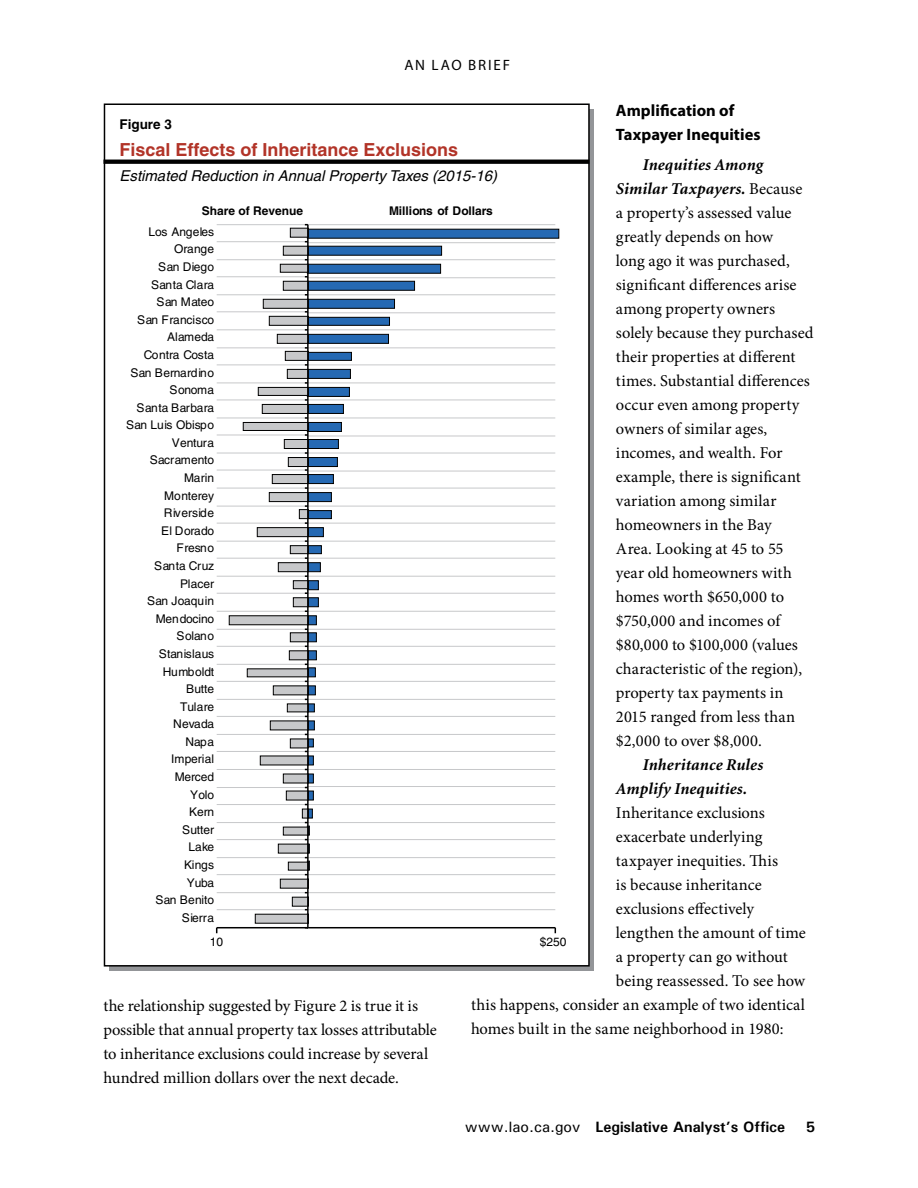
<style>
.page{position:relative;width:918px;height:1188px;background:#fff}
.page>*{position:absolute;margin:0;border:0;box-sizing:border-box;transform-origin:0 0}
.t1{font:700 18px "Helvetica";color:#b23428}
.t2{font:16.5px/24px "Minion Pro";color:#000}
.t3{font:italic 700 16.5px/24px "Minion";letter-spacing:.005em;color:#000}
.t4{font:700 16.5px/24px "Myriad Pro";color:#000}
.t5{font:italic 15px "Helvetica";color:#000}
.t6{font:700 15px "Univers";color:#000}
.t7{font:15px "Myriad Pro";letter-spacing:.12em;color:#000}
.t8{font:700 13.5px "Helvetica";color:#000}
.t9{font:12px "Helvetica";color:#010101}
.t10{font:700 12px "Helvetica";color:#010101}
.t11{font:12px "Helvetica";letter-spacing:.02em;color:#010101}
.t12{font:12px "Helvetica";letter-spacing:-.025em;color:#010101}
.s1{font-family:"Minion Pro";font-weight:400;font-style:normal}
.s2{font-weight:500}
</style>
<div class="page">
<svg style="left:104px;top:160px;width:485px;height:4px;background:#090909"></svg>
<hr style="left:307px;top:224px;width:248px;height:1px;background:#c7c8ca">
<svg style="left:309px;top:228px;width:251px;height:683px"></svg>
<hr style="left:307px;top:927px;width:248px;height:1px;background:#000">
<hr style="left:217px;top:224px;width:91px;height:1px;background:#c7c8ca">
<hr style="left:217px;top:241px;width:91px;height:1px;background:#c7c8ca">
<hr style="left:217px;top:259px;width:91px;height:1px;background:#c7c8ca">
<hr style="left:217px;top:277px;width:91px;height:1px;background:#c7c8ca">
<hr style="left:217px;top:295px;width:91px;height:1px;background:#c7c8ca">
<hr style="left:217px;top:312px;width:91px;height:1px;background:#c7c8ca">
<hr style="left:217px;top:330px;width:91px;height:1px;background:#c7c8ca">
<hr style="left:217px;top:348px;width:91px;height:1px;background:#c7c8ca">
<hr style="left:217px;top:365px;width:91px;height:1px;background:#c7c8ca">
<hr style="left:217px;top:383px;width:91px;height:1px;background:#c7c8ca">
<hr style="left:217px;top:400px;width:91px;height:1px;background:#c7c8ca">
<hr style="left:217px;top:418px;width:91px;height:1px;background:#c7c8ca">
<hr style="left:217px;top:435px;width:91px;height:1px;background:#c7c8ca">
<hr style="left:217px;top:453px;width:91px;height:1px;background:#c7c8ca">
<hr style="left:217px;top:470px;width:91px;height:1px;background:#c7c8ca">
<hr style="left:217px;top:488px;width:91px;height:1px;background:#c7c8ca">
<hr style="left:217px;top:506px;width:91px;height:1px;background:#c7c8ca">
<hr style="left:217px;top:523px;width:91px;height:1px;background:#c7c8ca">
<hr style="left:217px;top:541px;width:91px;height:1px;background:#c7c8ca">
<hr style="left:217px;top:558px;width:91px;height:1px;background:#c7c8ca">
<hr style="left:217px;top:576px;width:91px;height:1px;background:#c7c8ca">
<hr style="left:217px;top:593px;width:91px;height:1px;background:#c7c8ca">
<hr style="left:217px;top:611px;width:91px;height:1px;background:#c7c8ca">
<hr style="left:217px;top:629px;width:91px;height:1px;background:#c7c8ca">
<hr style="left:217px;top:646px;width:91px;height:1px;background:#c7c8ca">
<hr style="left:217px;top:664px;width:91px;height:1px;background:#c7c8ca">
<hr style="left:217px;top:681px;width:91px;height:1px;background:#c7c8ca">
<hr style="left:217px;top:699px;width:91px;height:1px;background:#c7c8ca">
<hr style="left:217px;top:716px;width:91px;height:1px;background:#c7c8ca">
<hr style="left:217px;top:734px;width:91px;height:1px;background:#c7c8ca">
<hr style="left:217px;top:751px;width:91px;height:1px;background:#c7c8ca">
<hr style="left:217px;top:769px;width:91px;height:1px;background:#c7c8ca">
<hr style="left:217px;top:787px;width:91px;height:1px;background:#c7c8ca">
<hr style="left:217px;top:804px;width:91px;height:1px;background:#c7c8ca">
<hr style="left:217px;top:822px;width:91px;height:1px;background:#c7c8ca">
<hr style="left:217px;top:839px;width:91px;height:1px;background:#c7c8ca">
<hr style="left:217px;top:857px;width:91px;height:1px;background:#c7c8ca">
<hr style="left:217px;top:874px;width:91px;height:1px;background:#c7c8ca">
<hr style="left:217px;top:892px;width:91px;height:1px;background:#c7c8ca">
<hr style="left:217px;top:909px;width:91px;height:1px;background:#c7c8ca">
<svg style="left:228px;top:227px;width:79px;height:697px"></svg>
<hr style="left:217px;top:927px;width:91px;height:1px;background:#000">
<hr style="left:307px;top:225px;width:2px;height:703px;background:#000">
<p class="t7" style="left:404px;top:55px;width:107px">AN LAO BRIEF</p>
<p class="t4" style="left:616px;top:98px;width:146px">Amplification of<br>Taxpayer Inequities</p>
<p class="t3" style="left:616px;top:153px;width:188px;text-indent:27px">Inequities Among<br>Similar Taxpayers. <span class="s1">Because</span></p>
<p class="t2" style="left:616px;top:201px;width:199px">a property’s assessed value greatly depends on how<br>long ago it was purchased, significant differences arise among property owners solely because they purchased their properties at different times. Substantial differences occur even among property owners of similar ages, incomes, and wealth. For example, there is significant variation among similar homeowners in the Bay<br>Area. Looking at 45 to 55 year old homeowners with homes worth $650,000 to $750,000 and incomes of $80,000 to $100,000 (values characteristic of the region), property tax payments in<br>2015 ranged from less than $2,000 to over $8,000.</p>
<p class="t3" style="left:616px;top:753px;width:149px;text-indent:27px">Inheritance Rules<br>Amplify Inequities.</p>
<p class="t2" style="left:616px;top:801px;width:150px">Inheritance exclusions</p>
<p class="t2" style="left:616px;top:825px;width:148px">exacerbate underlying</p>
<p class="t2" style="left:616px;top:849px;width:164px">taxpayer inequities. This</p>
<p class="t2" style="left:616px;top:873px;width:147px">is because inheritance</p>
<p class="t2" style="left:616px;top:897px;width:140px">exclusions effectively</p>
<p class="t2" style="left:616px;top:921px;width:191px">lengthen the amount of time</p>
<p class="t2" style="left:616px;top:945px;width:173px">a property can go without</p>
<p class="t2" style="left:616px;top:969px;width:191px">being reassessed. To see how</p>
<p class="t2" style="left:471px;top:993px;width:336px">this happens, consider an example of two identical</p>
<p class="t2" style="left:471px;top:1017px;width:314px">homes built in the same neighborhood in 1980:</p>
<p class="t8" style="left:119px;top:116px;width:54px">Figure 3</p>
<p class="t1" style="left:119px;top:139px;width:340px">Fiscal Effects of Inheritance Exclusions</p>
<p class="t5" style="left:119px;top:167px;width:379px">Estimated Reduction in Annual Property Taxes (2015-16)</p>
<p class="t10" style="left:202px;top:203px;width:103px">Share of Revenue</p>
<p class="t10" style="left:389px;top:203px;width:105px">Millions of Dollars</p>
<p class="t9" style="left:149px;top:225px;width:67px">Los Angeles</p>
<p class="t9" style="left:174px;top:242px;width:42px">Orange</p>
<p class="t9" style="left:158px;top:260px;width:57px">San Diego</p>
<p class="t9" style="left:151px;top:277px;width:65px">Santa Clara</p>
<p class="t9" style="left:157px;top:295px;width:59px">San Mateo</p>
<p class="t9" style="left:137px;top:313px;width:79px">San Francisco</p>
<p class="t9" style="left:167px;top:330px;width:49px">Alameda</p>
<p class="t9" style="left:144px;top:348px;width:72px">Contra Costa</p>
<p class="t9" style="left:130px;top:365px;width:85px">San Bernardino</p>
<p class="t9" style="left:170px;top:383px;width:46px">Sonoma</p>
<p class="t9" style="left:137px;top:401px;width:79px">Santa Barbara</p>
<p class="t9" style="left:126px;top:418px;width:90px">San Luis Obispo</p>
<p class="t9" style="left:172px;top:436px;width:44px">Ventura</p>
<p class="t9" style="left:150px;top:453px;width:66px">Sacramento</p>
<p class="t9" style="left:184px;top:471px;width:32px">Marin</p>
<p class="t9" style="left:164px;top:488px;width:51px">Monterey</p>
<p class="t9" style="left:164px;top:506px;width:52px">Riverside</p>
<p class="t9" style="left:161px;top:524px;width:55px">El Dorado</p>
<p class="t9" style="left:177px;top:541px;width:39px">Fresno</p>
<p class="t9" style="left:154px;top:559px;width:62px">Santa Cruz</p>
<p class="t9" style="left:180px;top:576px;width:36px">Placer</p>
<p class="t9" style="left:147px;top:594px;width:69px">San Joaquin</p>
<p class="t9" style="left:156px;top:612px;width:60px">Mendocino</p>
<p class="t9" style="left:177px;top:629px;width:39px">Solano</p>
<p class="t11" style="left:159px;top:647px;width:57px">Stanislaus</p>
<p class="t12" style="left:163px;top:664px;width:53px">Humboldt</p>
<p class="t9" style="left:186px;top:682px;width:30px">Butte</p>
<p class="t9" style="left:180px;top:700px;width:36px">Tulare</p>
<p class="t9" style="left:173px;top:717px;width:43px">Nevada</p>
<p class="t9" style="left:185px;top:735px;width:30px">Napa</p>
<p class="t9" style="left:171px;top:752px;width:45px">Imperial</p>
<p class="t9" style="left:175px;top:770px;width:41px">Merced</p>
<p class="t9" style="left:190px;top:788px;width:26px">Yolo</p>
<p class="t9" style="left:189px;top:805px;width:26px">Kern</p>
<p class="t9" style="left:182px;top:823px;width:34px">Sutter</p>
<p class="t9" style="left:189px;top:840px;width:27px">Lake</p>
<p class="t9" style="left:184px;top:858px;width:32px">Kings</p>
<p class="t9" style="left:187px;top:875px;width:29px">Yuba</p>
<p class="t9" style="left:155px;top:893px;width:60px">San Benito</p>
<p class="t9" style="left:182px;top:911px;width:34px">Sierra</p>
<p class="t9" style="left:210px;top:935px;width:15px">10</p>
<p class="t9" style="left:540px;top:935px;width:28px">$250</p>
<p class="t2" style="left:104px;top:994px;width:335px">the relationship suggested by Figure 2 is true it is possible that annual property tax losses attributable to inheritance exclusions could increase by several hundred million dollars over the next decade.</p>
<p class="t6" style="left:465px;top:1118px;width:322px"><span class="s2">www.lao.ca.gov</span> Legislative Analyst’s Office</p>
<p class="t6" style="left:806px;top:1118px;width:11px">5</p>
</div>
